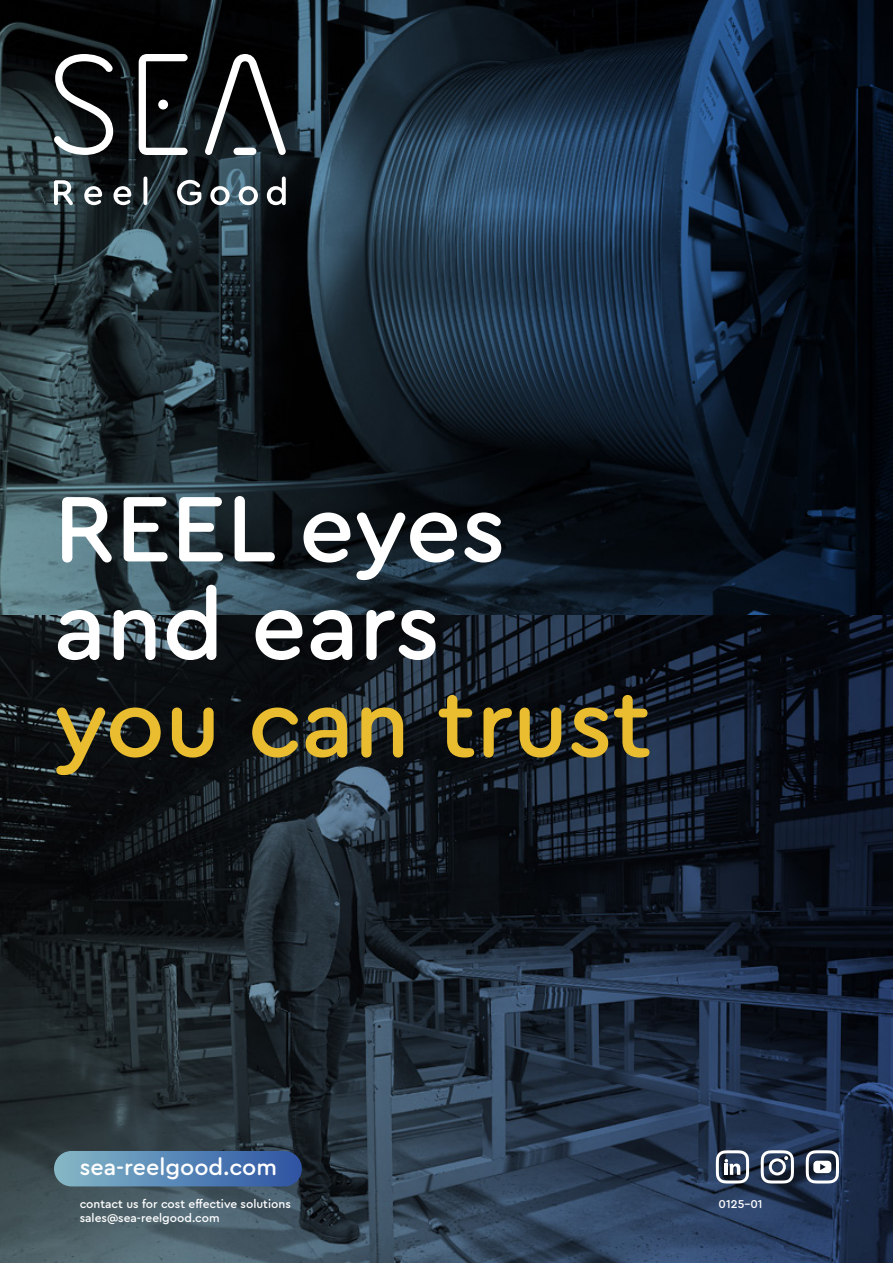
<style>
.page{position:relative;width:893px;height:1263px;background:#fff}
.page>*{position:absolute;margin:0;border:0;box-sizing:border-box;transform-origin:0 0}
.t1{font:500 97.5px/97.5px "Cera Round Pro";color:#fff}
.t2{font:500 97.5px "Cera Round Pro";color:#e9bd2f}
.t3{font:500 23.4px "Cera Round Pro";color:#fff}
.t4{font:500 12px/14.4px "Cera Round Pro";color:#fff}
</style>
<div class="page">
<img style="left:0;top:0;width:893px;height:615px">
<img style="left:0;top:615px;width:893px;height:648px">
<svg style="left:54px;top:1151px;width:248px;height:35px;background:#5783b2"></svg>
<svg style="left:54px;top:54px;width:59px;height:101px"></svg>
<svg style="left:139px;top:54px;width:49px;height:101px"></svg>
<div style="left:158px;top:100px;width:10px;height:9px;background:#fff;border-radius:50%"></div>
<svg style="left:205px;top:54px;width:81px;height:101px"></svg>
<div style="left:233px;top:148px;width:23px;height:7px;background:#fff;border-radius:4px"></div>
<svg style="left:54px;top:180px;width:19px;height:25px"></svg>
<svg style="left:84px;top:186px;width:18px;height:19px"></svg>
<svg style="left:114px;top:186px;width:17px;height:19px"></svg>
<svg style="left:143px;top:177px;width:4px;height:28px"></svg>
<svg style="left:177px;top:180px;width:24px;height:25px"></svg>
<svg style="left:210px;top:186px;width:20px;height:19px"></svg>
<svg style="left:239px;top:186px;width:19px;height:19px"></svg>
<svg style="left:267px;top:177px;width:19px;height:28px"></svg>
<svg style="left:761px;top:1150px;width:33px;height:33px"></svg>
<svg style="left:716px;top:1150px;width:33px;height:33px"></svg>
<svg style="left:806px;top:1150px;width:33px;height:33px"></svg>
<h1 class="t1" style="left:54px;top:475px;width:453px">REEL eyes and ears</h1>
<h1 class="t2" style="left:54px;top:657px;width:599px">you can trust</h1>
<h2 class="t3" style="left:80px;top:1151px;width:199px">sea-reelgood.com</h2>
<p class="t4" style="left:80px;top:1196px;width:213px">contact us for cost effective solutions sales@sea-reelgood.com</p>
<p class="t4" style="left:719px;top:1196px;width:45px">0125-01</p>
</div>
